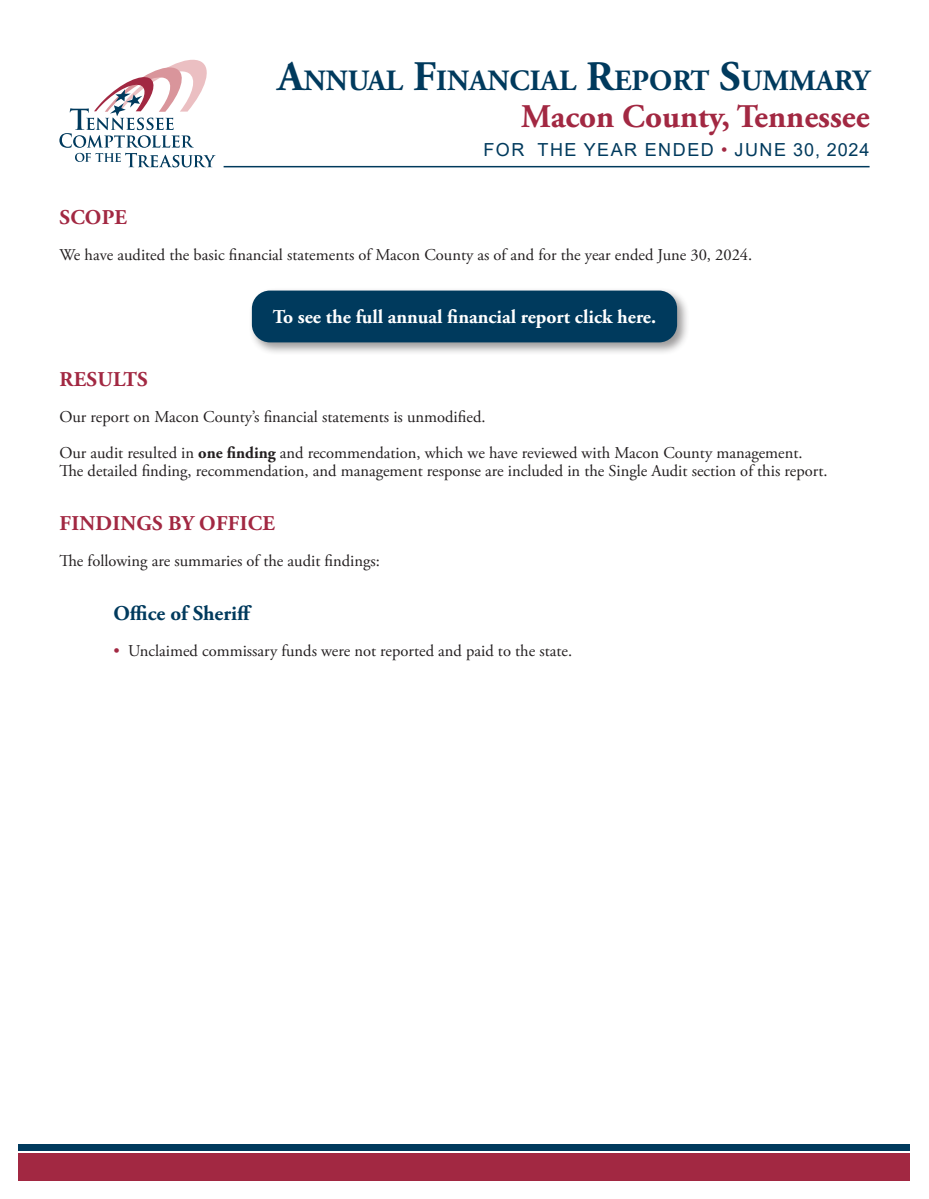
<style>
.page{position:relative;width:929px;height:1199px;background:#fff}
.page>*{position:absolute;margin:0;border:0;box-sizing:border-box;transform-origin:0 0}
.t1{font:700 33px "Adobe Garamond Pro";color:#a22842}
.t2{font:700 29.4px "Adobe Garamond Pro";color:#003a5d}
.t3{font:700 21px "Adobe Garamond Pro";letter-spacing:.015em;color:#a22842}
.t4{font:700 21px "Adobe Garamond Pro";color:#003a5d}
.t5{font:700 19.5px "Adobe Garamond Pro";color:#fff}
.t6{font:18px "Arial";letter-spacing:.085em;color:#003a5d}
.t7{font:16.5px "Adobe Garamond Pro";color:#231f20}
.s1{font-size:42px}
.s2{color:#a22842}
.s3{font-weight:700}
</style>
<div class="page">
<svg style="left:59px;top:60px;width:157px;height:107px"></svg>
<hr style="left:224px;top:166px;width:645px;height:1px;background:#003a5d">
<div style="left:19px;top:1153px;width:891px;height:27px;background:#a22842"></div>
<div style="left:19px;top:1144px;width:891px;height:6px;background:#003a5d"></div>
<div style="left:248px;top:287px;width:442px;height:68px;background:#231f20;opacity:.45"></div>
<div style="left:252px;top:291px;width:425px;height:51px;background:#003a5d;border-radius:18px"></div>
<p class="t2" style="left:277px;top:63px;width:593px"><span class="s1">A</span>NNUAL <span class="s1">F</span>INANCIAL <span class="s1">R</span>EPORT <span class="s1">S</span>UMMARY</p>
<p class="t1" style="left:521px;top:97px;width:350px">Macon County, Tennessee</p>
<p class="t6" style="left:483px;top:138px;width:388px">FOR THE YEAR ENDED <span class="s2">•</span> JUNE 30, 2024</p>
<p class="t3" style="left:60px;top:206px;width:69px">SCOPE</p>
<p class="t7" style="left:59px;top:245px;width:694px">We have audited the basic financial statements of Macon County as of and for the year ended June 30, 2024.</p>
<p class="t5" style="left:273px;top:305px;width:385px">To see the full annual financial report click here.</p>
<p class="t3" style="left:60px;top:368px;width:90px">RESULTS</p>
<p class="t7" style="left:59px;top:407px;width:428px">Our report on Macon County’s financial statements is unmodified.</p>
<p class="t7" style="left:59px;top:443px;width:745px">Our audit resulted in <span class="s3">one finding</span> and recommendation, which we have reviewed with Macon County management.</p>
<p class="t7" style="left:59px;top:461px;width:769px">The detailed finding, recommendation, and management response are included in the Single Audit section of this report.</p>
<p class="t3" style="left:60px;top:512px;width:217px">FINDINGS BY OFFICE</p>
<p class="t7" style="left:59px;top:551px;width:322px">The following are summaries of the audit findings:</p>
<p class="t4" style="left:113px;top:602px;width:140px">Office of Sheriff</p>
<p class="t7" style="left:113px;top:641px;width:460px"><span class="s2">•</span> Unclaimed commissary funds were not reported and paid to the state.</p>
</div>
